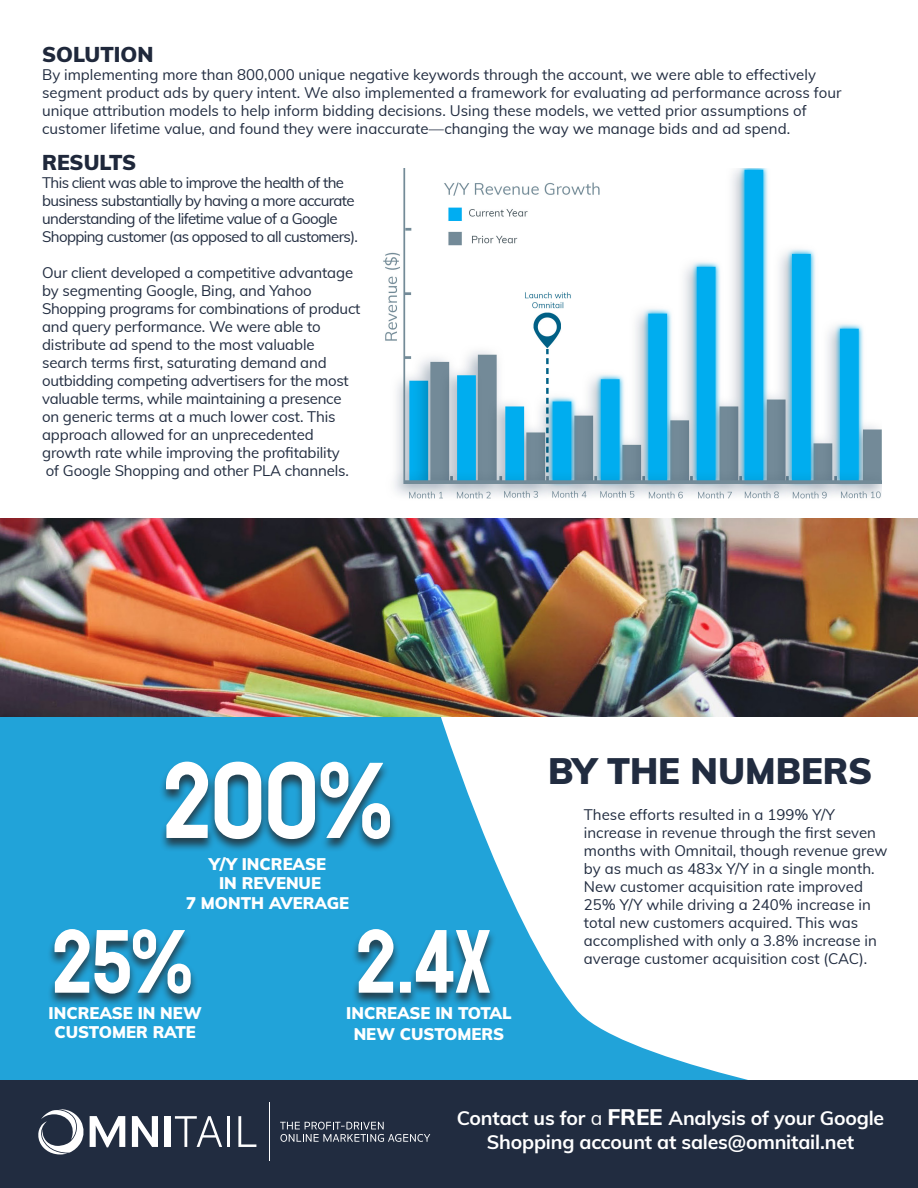
<style>
.page{position:relative;width:918px;height:1188px;background:#fff}
.page>*{position:absolute;margin:0;border:0;box-sizing:border-box;transform-origin:0 0}
.t1{font:108px "Staatliches";color:#fff}
.t2{font:90px "Staatliches";color:#fff}
.t3{font:900 36px "Muli";color:#212c40}
.t4{font:900 21px "Muli";color:#1f283b}
.t5{font:700 19.5px/23.4px "Muli";letter-spacing:-.01em;color:#fff;text-align:center}
.t6{font:900 16.5px/21.6px "Muli";color:#fff;text-align:center}
.t7{font:15px/18px "Muli";letter-spacing:-.01em;color:#212c40}
.t8{font:15px/18px "Muli";letter-spacing:-.04em;color:#212c40}
.s1{font-weight:400}
.s2{font-weight:800;font-size:22.5px}
</style>
<div class="page">
<svg style="left:0;top:716px;width:918px;height:468px;fill:#21a3d9"></svg>
<div style="left:1px;top:1080px;width:917px;height:108px;background:#212c40"></div>
<svg style="left:38px;top:1109px;width:46px;height:45px"></svg>
<svg style="left:280px;top:1122px;width:150px;height:20px"></svg>
<hr style="left:269px;top:1102px;width:1px;height:59px;background:#fff">
<svg style="left:90px;top:1116px;width:35px;height:31px"></svg>
<div style="left:165px;top:1116px;width:6px;height:31px;background:#fff"></div>
<svg style="left:175px;top:1116px;width:47px;height:31px"></svg>
<hr style="left:227px;top:1116px;width:3px;height:31px;background:#fff">
<svg style="left:238px;top:1116px;width:18px;height:31px"></svg>
<svg style="left:132px;top:1116px;width:26px;height:31px"></svg>
<div style="left:159px;top:761px;width:239px;height:92px;background:#231f20;opacity:.75"></div>
<div style="left:48px;top:929px;width:151px;height:79px;background:#231f20;opacity:.75"></div>
<div style="left:351px;top:929px;width:146px;height:78px;background:#231f20;opacity:.75"></div>
<img style="left:383px;top:168px;width:498px;height:331px">
<img style="left:0;top:519px;width:918px;height:197px">
<p class="t4" style="left:42px;top:39px;width:113px">SOLUTION</p>
<p class="t7" style="left:42px;top:65px;width:801px">By implementing more than 800,000 unique negative keywords through the account, we were able to effectively segment product ads by query intent. We also implemented a framework for evaluating ad performance across four unique attribution models to help inform bidding decisions. Using these models, we vetted prior assumptions of</p>
<p class="t7" style="left:42px;top:119px;width:750px">customer lifetime value, and found they were inaccurate—changing the way we manage bids and ad spend.</p>
<p class="t4" style="left:42px;top:147px;width:95px">RESULTS</p>
<p class="t8" style="left:42px;top:173px;width:317px">This client was able to improve the health of the business substantially by having a more accurate understanding of the lifetime value of a Google Shopping customer (as opposed to all customers).</p>
<p class="t7" style="left:42px;top:263px;width:313px">Our client developed a competitive advantage by segmenting Google, Bing, and Yahoo</p>
<p class="t7" style="left:42px;top:299px;width:320px">Shopping programs for combinations of product and query performance. We were able to</p>
<p class="t7" style="left:42px;top:335px;width:308px">distribute ad spend to the most valuable search terms first, saturating demand and outbidding competing advertisers for the most valuable terms, while maintaining a presence</p>
<p class="t7" style="left:42px;top:407px;width:295px">on generic terms at a much lower cost. This</p>
<p class="t7" style="left:42px;top:425px;width:299px">approach allowed for an unprecedented growth rate while improving the profitability</p>
<p class="t7" style="left:46px;top:461px;width:304px">of Google Shopping and other PLA channels.</p>
<p class="t1" style="left:164px;top:729px;width:229px">200%</p>
<p class="t6" style="left:209px;top:852px;width:118px">Y/Y INCREASE</p>
<p class="t6" style="left:219px;top:872px;width:103px">IN REVENUE</p>
<p class="t6" style="left:186px;top:892px;width:165px">7 MONTH AVERAGE</p>
<p class="t2" style="left:53px;top:902px;width:141px">25%</p>
<p class="t2" style="left:357px;top:902px;width:136px">2.4x</p>
<p class="t6" style="left:49px;top:1001px;width:155px">INCREASE IN NEW</p>
<p class="t6" style="left:54px;top:1021px;width:143px">CUSTOMER RATE</p>
<p class="t6" style="left:346px;top:1001px;width:167px">INCREASE IN TOTAL<br>NEW CUSTOMERS</p>
<p class="t3" style="left:548px;top:744px;width:326px">BY THE NUMBERS</p>
<p class="t7" style="left:584px;top:805px;width:253px">These efforts resulted in a 199% Y/Y</p>
<p class="t7" style="left:584px;top:823px;width:305px">increase in revenue through the first seven months with Omnitail, though revenue grew by as much as 483x Y/Y in a single month.<br>New customer acquisition rate improved 25% Y/Y while driving a 240% increase in</p>
<p class="t7" style="left:584px;top:913px;width:294px">total new customers acquired. This was accomplished with only a 3.8% increase in</p>
<p class="t7" style="left:584px;top:949px;width:285px">average customer acquisition cost (CAC).</p>
<p class="t5" style="left:457px;top:1105px;width:429px">Contact us for <span class="s1">a</span> <span class="s2">FREE</span> Analysis of your Google<br>Shopping account at sales@omnitail.net</p>
</div>
